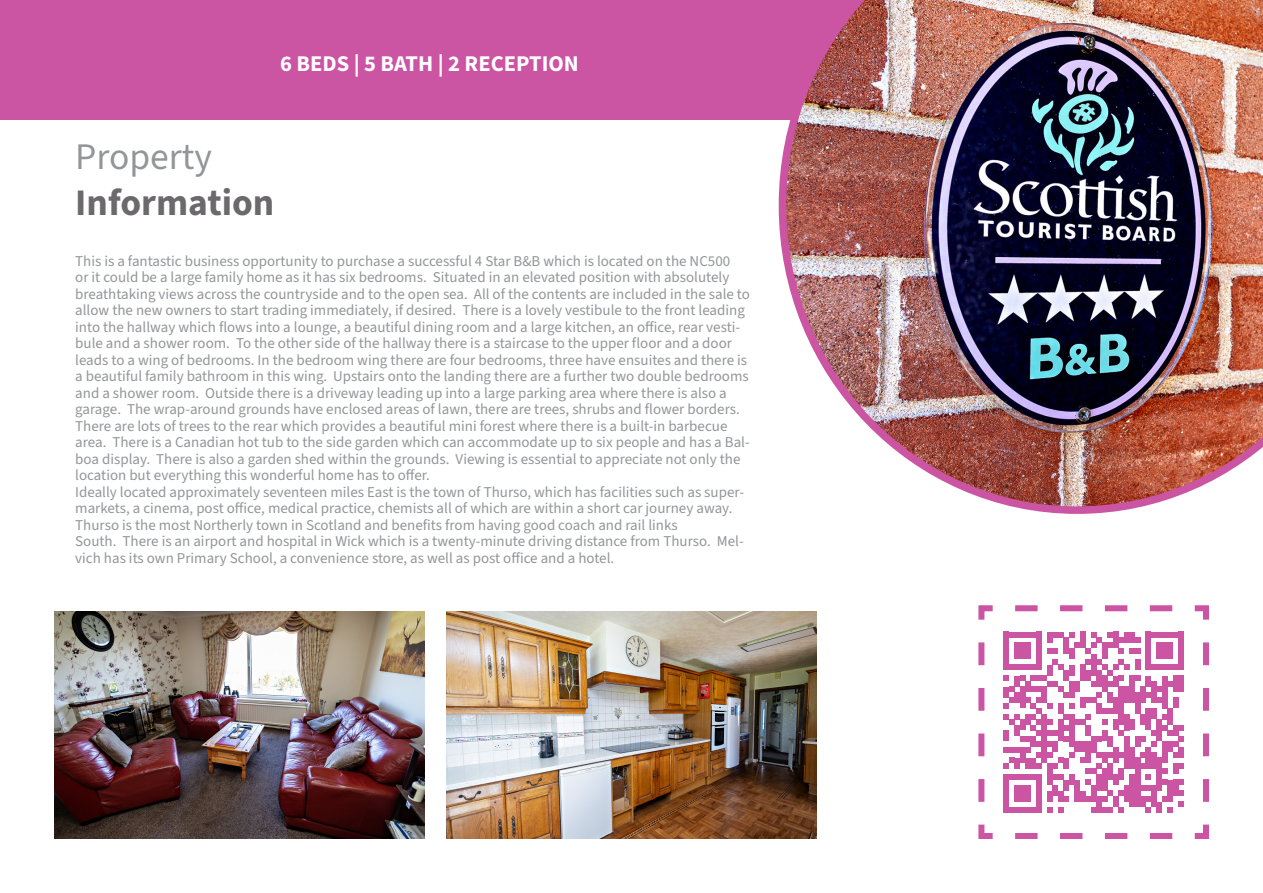
<style>
.page{position:relative;width:1263px;height:893px;background:#fff}
.page>*{position:absolute;margin:0;border:0;box-sizing:border-box;transform-origin:0 0}
.t1{font:700 37.5px "Source Sans 3";color:#6c696d}
.t2{font:37.5px "Source Sans 3";color:#939598}
.t3{font:700 22.5px "Source Sans 3";color:#fff}
.t4{font:15px/16.5px "Source Sans 3";color:#939598}
</style>
<div class="page">
<div style="left:0;top:0;width:1263px;height:119px;background:#cb54a3"></div>
<img style="left:779px;top:0;width:484px;height:514px">
<img style="left:54px;top:611px;width:370px;height:228px">
<img style="left:446px;top:611px;width:370px;height:228px">
<svg style="left:978px;top:605px;width:231px;height:234px"></svg>
<p class="t3" style="left:280px;top:49px;width:300px">6 BEDS | 5 BATH | 2 RECEPTION</p>
<p class="t2" style="left:75px;top:133px;width:138px">Property</p>
<p class="t1" style="left:75px;top:178px;width:201px">Information</p>
<p class="t4" style="left:75px;top:253px;width:676px">This is a fantastic business opportunity to purchase a successful 4 Star B&amp;B which is located on the NC500<br>or it could be a large family home as it has six bedrooms. Situated in an elevated position with absolutely breathtaking views across the countryside and to the open sea. All of the contents are included in the sale to allow the new owners to start trading immediately, if desired. There is a lovely vestibule to the front leading into the hallway which flows into a lounge, a beautiful dining room and a large kitchen, an office, rear vesti&shy;bule and a shower room. To the other side of the hallway there is a staircase to the upper floor and a door leads to a wing of bedrooms. In the bedroom wing there are four bedrooms, three have ensuites and there is a beautiful family bathroom in this wing. Upstairs onto the landing there are a further two double bedrooms and a shower room. Outside there is a driveway leading up into a large parking area where there is also a garage. The wrap-around grounds have enclosed areas of lawn, there are trees, shrubs and flower borders.<br>There are lots of trees to the rear which provides a beautiful mini forest where there is a built-in barbecue area. There is a Canadian hot tub to the side garden which can accommodate up to six people and has a Bal&shy;boa display. There is also a garden shed within the grounds. Viewing is essential to appreciate not only the location but everything this wonderful home has to offer.</p>
<p class="t4" style="left:75px;top:484px;width:670px">Ideally located approximately seventeen miles East is the town of Thurso, which has facilities such as super&shy;markets, a cinema, post office, medical practice, chemists all of which are within a short car journey away.</p>
<p class="t4" style="left:75px;top:517px;width:670px">Thurso is the most Northerly town in Scotland and benefits from having good coach and rail links<br>South. There is an airport and hospital in Wick which is a twenty-minute driving distance from Thurso. Mel&shy;vich has its own Primary School, a convenience store, as well as post office and a hotel.</p>
</div>
